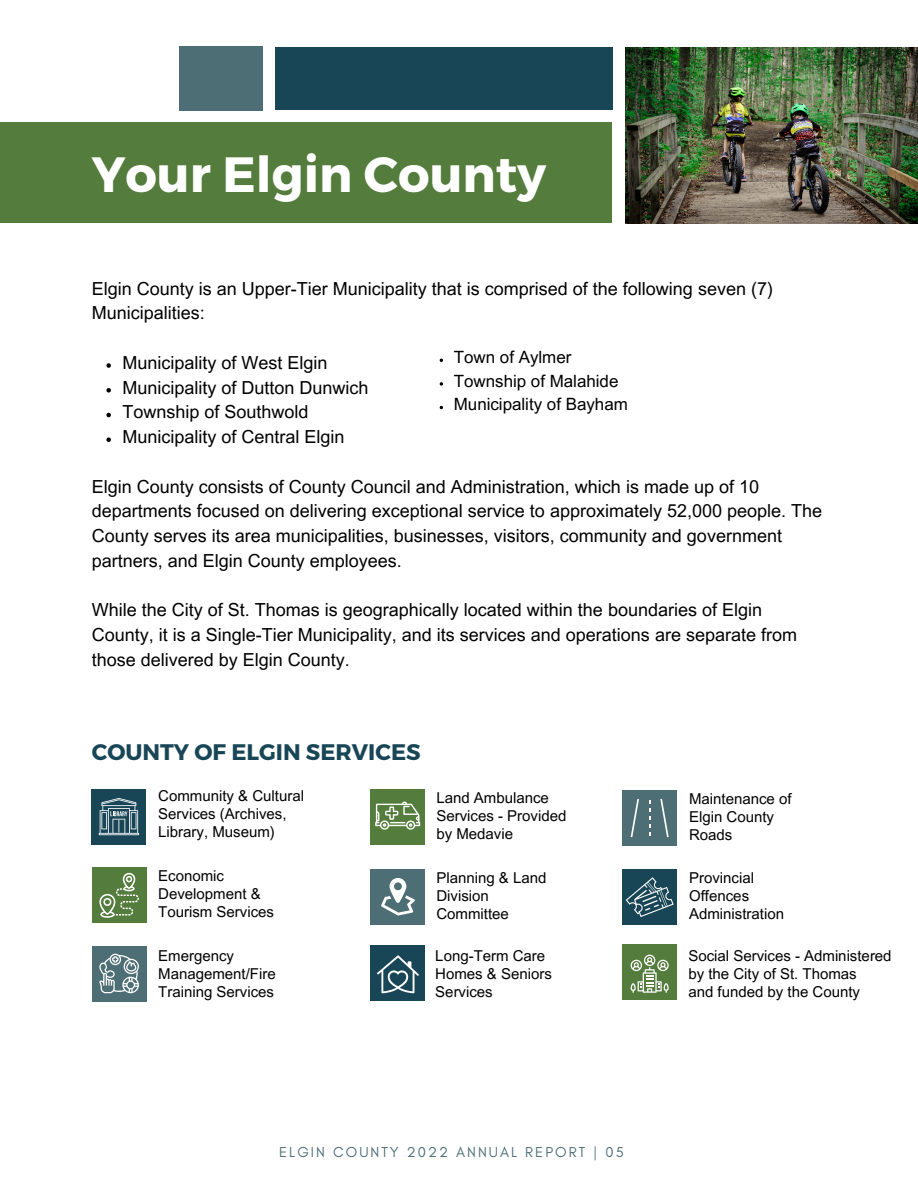
<style>
.page{position:relative;width:918px;height:1188px;background:#fff}
.page>*{position:absolute;margin:0;border:0;box-sizing:border-box;transform-origin:0 0}
.t1{font:700 49.5px "Montserrat";color:#fff}
.t2{font:700 22.5px "Montserrat";color:#194657}
.t3{font:18px/24.8px "Arial MT Pro";color:#000}
.t4{font:16.95px "Arial MT Pro";color:#000}
.t5{font:15px/18px "Arial MT Pro";color:#000}
.t6{font:14.7px "Glacial Indifference";letter-spacing:.14em;color:#4d6e74}
</style>
<div class="page">
<svg style="left:106px;top:363px;width:5px;height:5px"></svg>
<svg style="left:106px;top:388px;width:5px;height:5px"></svg>
<svg style="left:106px;top:413px;width:5px;height:4px"></svg>
<svg style="left:106px;top:438px;width:5px;height:4px"></svg>
<svg style="left:440px;top:382px;width:3px;height:4px"></svg>
<div style="left:92px;top:789px;width:54px;height:55px;background:#194657"></div>
<svg style="left:99px;top:798px;width:40px;height:37px"></svg>
<div style="left:371px;top:869px;width:54px;height:55px;background:#4d6e74"></div>
<svg style="left:381px;top:878px;width:34px;height:38px"></svg>
<div style="left:623px;top:869px;width:54px;height:55px;background:#194657"></div>
<svg style="left:626px;top:877px;width:48px;height:40px"></svg>
<div style="left:92px;top:867px;width:54px;height:56px;background:#547c3c"></div>
<svg style="left:99px;top:873px;width:40px;height:45px"></svg>
<div style="left:371px;top:945px;width:54px;height:56px;background:#194657"></div>
<svg style="left:377px;top:955px;width:42px;height:38px"></svg>
<div style="left:371px;top:789px;width:54px;height:55px;background:#547c3c"></div>
<svg style="left:375px;top:802px;width:45px;height:28px"></svg>
<div style="left:623px;top:790px;width:54px;height:56px;background:#4d6e74"></div>
<svg style="left:649px;top:800px;width:1px;height:36px"></svg>
<svg style="left:631px;top:799px;width:8px;height:38px"></svg>
<svg style="left:660px;top:799px;width:9px;height:38px"></svg>
<div style="left:623px;top:945px;width:54px;height:55px;background:#547c3c"></div>
<svg style="left:631px;top:955px;width:38px;height:38px"></svg>
<div style="left:92px;top:946px;width:54px;height:55px;background:#4d6e74"></div>
<svg style="left:99px;top:954px;width:40px;height:39px"></svg>
<div style="left:179px;top:46px;width:84px;height:64px;background:#4d6e74"></div>
<div style="left:275px;top:48px;width:337px;height:62px;background:#194657"></div>
<div style="left:0;top:122px;width:612px;height:101px;background:#547c3c"></div>
<img style="left:626px;top:48px;width:292px;height:175px">
<p class="t1" style="left:92px;top:142px;width:456px">Your Elgin County</p>
<p class="t3" style="left:92px;top:278px;width:683px">Elgin County is an Upper-Tier Municipality that is comprised of the following seven (7)<br>Municipalities:</p>
<p class="t3" style="left:122px;top:352px;width:207px">Municipality of West Elgin</p>
<p class="t3" style="left:122px;top:377px;width:248px">Municipality of Dutton Dunwich</p>
<p class="t3" style="left:122px;top:402px;width:188px">Township of Southwold</p>
<p class="t3" style="left:122px;top:427px;width:224px">Municipality of Central Elgin</p>
<p class="t4" style="left:454px;top:351px;width:119px">Town of Aylmer</p>
<p class="t4" style="left:454px;top:374px;width:166px">Township of Malahide</p>
<p class="t4" style="left:454px;top:398px;width:176px">Municipality of Bayham</p>
<p class="t3" style="left:92px;top:476px;width:732px">Elgin County consists of County Council and Administration, which is made up of 10 departments focused on delivering exceptional service to approximately 52,000 people. The County serves its area municipalities, businesses, visitors, community and government partners, and Elgin County employees.</p>
<p class="t3" style="left:92px;top:600px;width:707px">While the City of St. Thomas is geographically located within the boundaries of Elgin<br>County, it is a Single-Tier Municipality, and its services and operations are separate from those delivered by Elgin County.</p>
<p class="t2" style="left:92px;top:737px;width:330px">COUNTY OF ELGIN SERVICES</p>
<p class="t5" style="left:158px;top:789px;width:147px">Community &amp; Cultural<br>Services (Archives,</p>
<p class="t5" style="left:158px;top:825px;width:118px">Library, Museum)</p>
<p class="t5" style="left:158px;top:868px;width:67px">Economic</p>
<p class="t5" style="left:158px;top:886px;width:104px">Development &amp;</p>
<p class="t5" style="left:158px;top:904px;width:117px">Tourism Services</p>
<p class="t5" style="left:158px;top:948px;width:119px">Emergency<br>Management/Fire<br>Training Services</p>
<p class="t5" style="left:436px;top:791px;width:114px">Land Ambulance</p>
<p class="t5" style="left:436px;top:809px;width:131px">Services - Provided</p>
<p class="t5" style="left:436px;top:827px;width:78px">by Medavie</p>
<p class="t5" style="left:689px;top:792px;width:104px">Maintenance of</p>
<p class="t5" style="left:689px;top:810px;width:87px">Elgin County</p>
<p class="t5" style="left:689px;top:828px;width:45px">Roads</p>
<p class="t5" style="left:436px;top:870px;width:112px">Planning &amp; Land<br>Division<br>Committee</p>
<p class="t5" style="left:689px;top:870px;width:66px">Provincial</p>
<p class="t5" style="left:689px;top:888px;width:62px">Offences</p>
<p class="t5" style="left:689px;top:906px;width:96px">Administration</p>
<p class="t5" style="left:435px;top:948px;width:111px">Long-Term Care</p>
<p class="t5" style="left:435px;top:966px;width:118px">Homes &amp; Seniors<br>Services</p>
<p class="t5" style="left:688px;top:948px;width:205px">Social Services - Administered by the City of St. Thomas</p>
<p class="t5" style="left:688px;top:984px;width:173px">and funded by the County</p>
<p class="t6" style="left:279px;top:1143px;width:346px">ELGIN COUNTY 2022 ANNUAL REPORT | 05</p>
</div>
